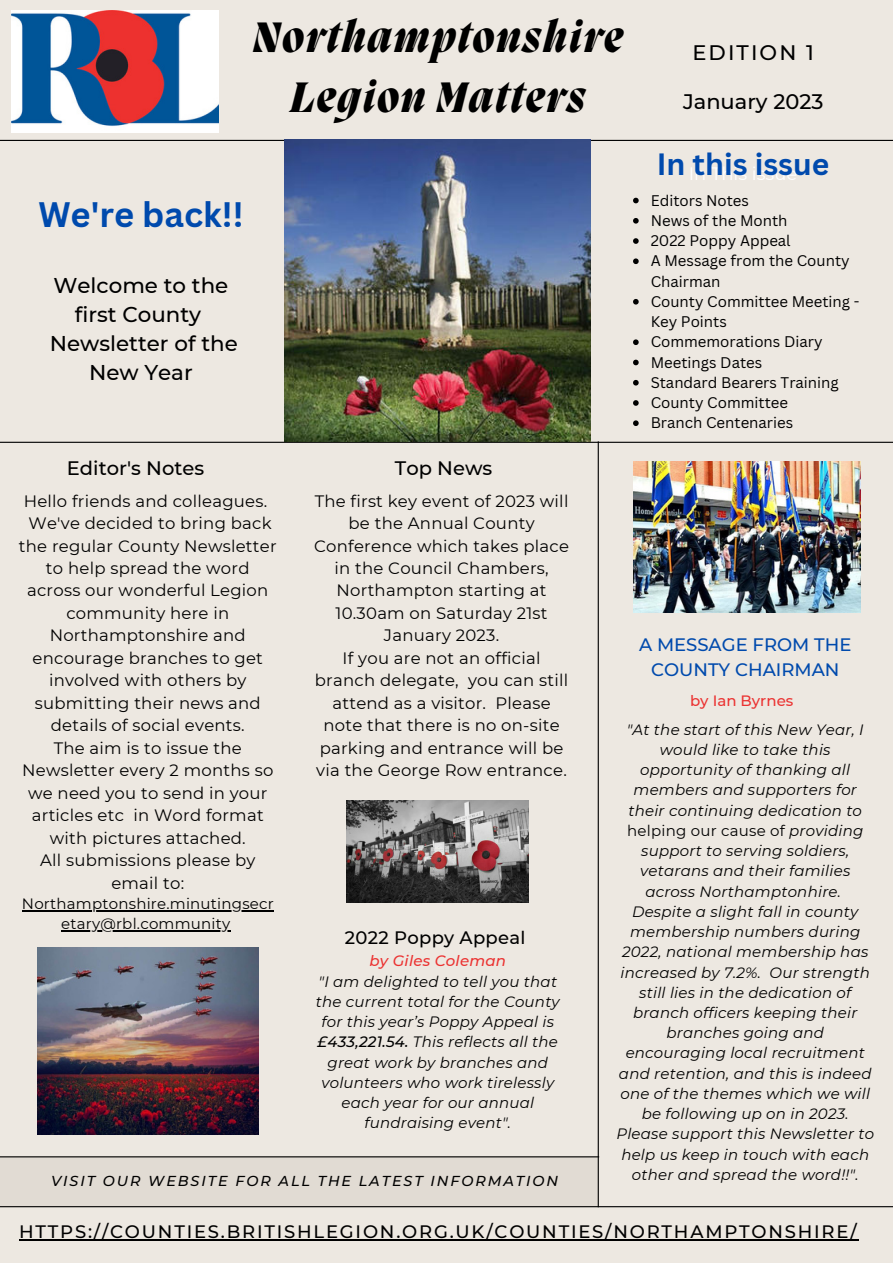
<style>
.page{position:relative;width:893px;height:1264px;background:#fff}
.page>*{position:absolute;margin:0;border:0;box-sizing:border-box;transform-origin:0 0}
.t1{font:italic 800 43.65px/60.8px "Migra";letter-spacing:.04em;color:#000;text-align:center}
.t2{font:700 34.5px "Canva Sans";color:#004aad}
.t3{font:700 30px "Canva Sans";color:#004aad}
.t4{font:500 21.3px/29.2px "Montserrat";color:#000;text-align:center}
.t5{font:500 21px "Montserrat";color:#000}
.t6{font:500 21px "Montserrat";letter-spacing:.1em;color:#000}
.t7{font:500 19.5px "Montserrat";color:#000}
.t8{font:500 18px "Montserrat";letter-spacing:.1em;color:#000}
.t9{font:500 18px/24.8px "Montserrat";color:#004aad;text-align:center}
.t10{font:500 18px "Montserrat";letter-spacing:.015em;color:#000}
.t11{font:16.5px/22.5px "Montserrat";letter-spacing:.015em;color:#000;text-align:center}
.t12{font:italic 15px/20.2px "Montserrat";letter-spacing:.015em;color:#000;text-align:center}
.t13{font:15px/20.2px "Canva Sans";color:#000}
.t14{font:15px/20.2px "Montserrat";letter-spacing:.015em;color:#000;text-align:center}
.t15{font:italic 500 15px "Montserrat";letter-spacing:.015em;color:#eb3231}
.t16{font:500 15px "Montserrat";color:#eb3231}
.t17{font:italic 500 14.4px "Montserrat";letter-spacing:.13em;color:#000}
.s1{font-style:normal}
.s2{font-weight:500}
</style>
<div class="page">
<div style="left:0;top:0;width:892px;height:1262px;background:#ede8e1"></div>
<hr style="left:0;top:140px;width:892px;height:1px;background:#000">
<div style="left:0;top:1156px;width:598px;height:50px;background:#e1dbd3"></div>
<hr style="left:0;top:1206px;width:892px;height:1px;background:#000">
<hr style="left:0;top:1156px;width:599px;height:1px;background:#000">
<hr style="left:597px;top:441px;width:1px;height:766px;background:#000">
<hr style="left:0;top:442px;width:892px;height:1px;background:#000">
<img style="left:12px;top:11px;width:206px;height:121px">
<img style="left:284px;top:140px;width:306px;height:301px">
<img style="left:37px;top:947px;width:221px;height:187px">
<img style="left:633px;top:462px;width:227px;height:150px">
<img style="left:346px;top:800px;width:183px;height:103px">
<hr style="left:19px;top:1239px;width:839px;height:1px;background:#000">
<hr style="left:22px;top:910px;width:252px;height:1px;background:#000">
<hr style="left:61px;top:930px;width:169px;height:1px;background:#000">
<svg style="left:633px;top:198px;width:5px;height:5px"></svg>
<svg style="left:633px;top:218px;width:5px;height:5px"></svg>
<svg style="left:633px;top:238px;width:5px;height:6px"></svg>
<svg style="left:633px;top:258px;width:5px;height:6px"></svg>
<svg style="left:633px;top:299px;width:5px;height:5px"></svg>
<svg style="left:633px;top:339px;width:5px;height:6px"></svg>
<svg style="left:633px;top:360px;width:5px;height:5px"></svg>
<svg style="left:633px;top:380px;width:5px;height:5px"></svg>
<svg style="left:633px;top:400px;width:5px;height:6px"></svg>
<svg style="left:633px;top:420px;width:5px;height:6px"></svg>
<h1 class="t1" style="left:252px;top:10px;width:372px">Northamptonshire<br>Legion Matters</h1>
<h2 class="t2" style="left:38px;top:190px;width:207px">We're back!!</h2>
<h3 class="t4" style="left:50px;top:270px;width:189px">Welcome to the first County<br>Newsletter of the<br>New Year</h3>
<h3 class="t7" style="left:67px;top:456px;width:139px">Editor's Notes</h3>
<h3 class="t7" style="left:395px;top:456px;width:99px">Top News</h3>
<h3 class="t6" style="left:692px;top:39px;width:123px">EDITION 1</h3>
<h3 class="t5" style="left:683px;top:88px;width:142px">January 2023</h3>
<h3 class="t3" style="left:656px;top:143px;width:174px">In <sub>I</sub>t<sub>n</sub>h<sub>Th</sub>is<sub>is</sub> <sub>i</sub>i<sub>s</sub>s<sub>su</sub>s<sub>e</sub>ue</h3>
<p class="t13" style="left:650px;top:190px;width:210px">Editors Notes<br>News of the Month<br>2022 Poppy Appeal<br>A Message from the County<br>Chairman<br>County Committee Meeting -<br>Key Points<br>Commemorations Diary<br>Meetings Dates<br>Standard Bearers Training<br>County Committee<br>Branch Centenaries</p>
<p class="t11" style="left:19px;top:489px;width:259px">Hello friends and colleagues.<br>We've decided to bring back the regular County Newsletter to help spread the word across our wonderful Legion community here in<br>Northamptonshire and encourage branches to get involved with others by submitting their news and details of social events.<br>The aim is to issue the<br>Newsletter every 2 months so we need you to send in your articles etc in Word format with pictures attached.<br>All submissions please by email to:</p>
<p class="t14" style="left:22px;top:893px;width:253px">Northamptonshire.minutingsecr etary@rbl.community</p>
<p class="t11" style="left:314px;top:489px;width:256px">The first key event of 2023 will be the Annual County<br>Conference which takes place in the Council Chambers,<br>Northampton starting at<br>10.30am on Saturday 21st<br>January 2023.<br>If you are not an official branch delegate, you can still attend as a visitor. Please note that there is no on-site parking and entrance will be via the George Row entrance.</p>
<p class="t9" style="left:639px;top:632px;width:214px">A MESSAGE FROM THE<br>COUNTY CHAIRMAN</p>
<p class="t16" style="left:690px;top:691px;width:105px">by Ian Byrnes</p>
<p class="t12" style="left:616px;top:719px;width:259px">"At the start of this New Year, I would like to take this opportunity of thanking all members and supporters for their continuing dedication to <span class="s1">helping our cause of</span> providing support to serving soldiers, vetarans and their families across Northamptonhire.<br>Despite a slight fall in county membership numbers during<br>2022, national membership has increased by 7.2%. Our strength still lies in the dedication of branch officers keeping their branches going and encouraging local recruitment and retention, and this is indeed one of the themes which we will be following up on in 2023.<br>Please support this Newsletter to help us keep in touch with each other and spread the word!!".</p>
<p class="t8" style="left:19px;top:1220px;width:839px">HTTPS://COUNTIES.BRITISHLEGION.ORG.UK/COUNTIES/NORTHAMPTONSHIRE/</p>
<p class="t10" style="left:345px;top:926px;width:182px">2022 Poppy Appeal</p>
<p class="t15" style="left:369px;top:951px;width:138px">by Giles Coleman</p>
<p class="t12" style="left:316px;top:971px;width:245px">"I am delighted to tell you that the current total for the County for this year’s Poppy Appeal is <span class="s2">£433,221.54.</span> This reflects all the great work by branches and volunteers who work tirelessly each year for our annual fundraising event".</p>
<p class="t17" style="left:51px;top:1171px;width:508px">VISIT OUR WEBSITE FOR ALL THE LATEST INFORMATION</p>
</div>
